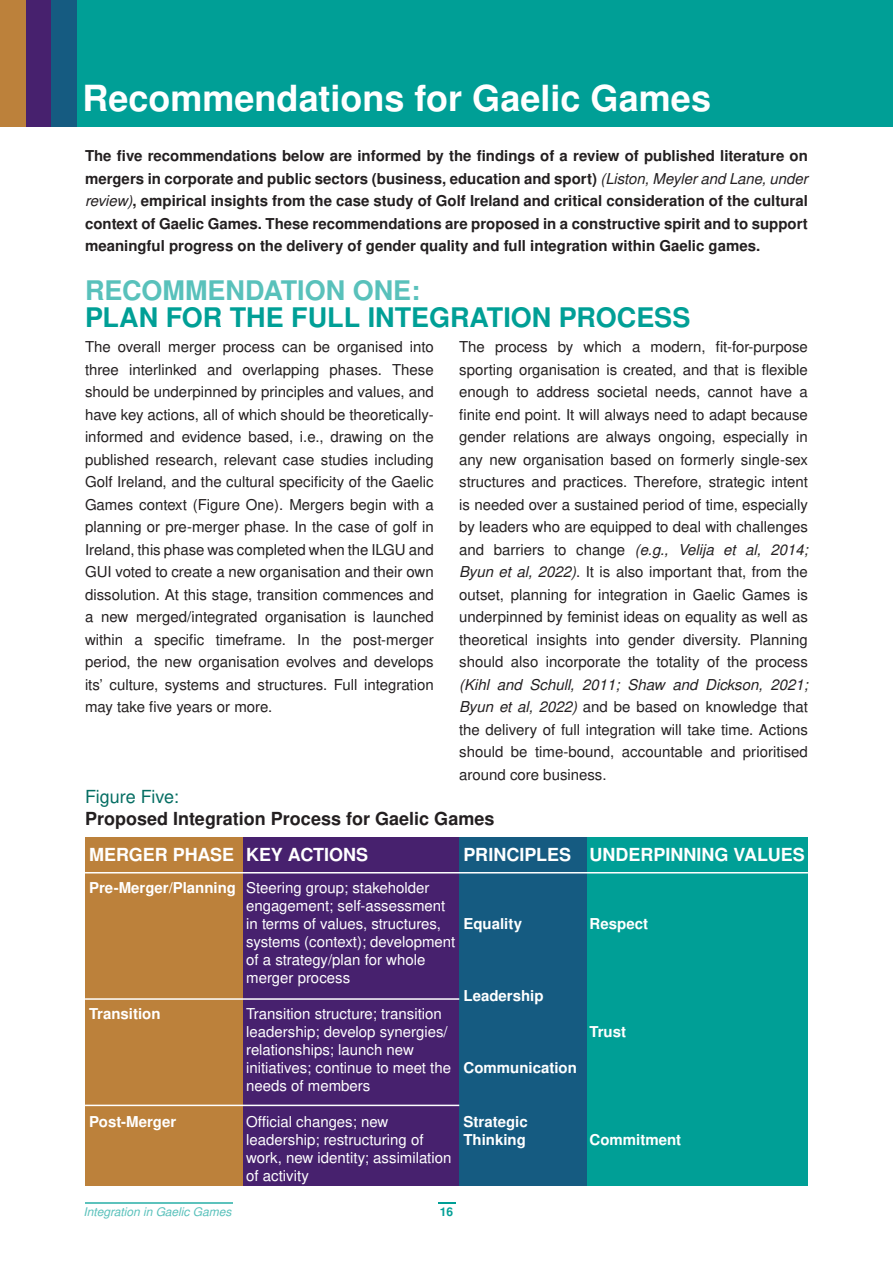
<style>
.page{position:relative;width:893px;height:1263px;background:#fff}
.page>*{position:absolute;margin:0;border:0;box-sizing:border-box;transform-origin:0 0}
.t1{font:700 36px "Nimbus San L";color:#fff}
.t2{font:700 27px "Nimbus San L";color:#009f96}
.t3{font:700 27px "Nimbus San L";color:#59c1bb}
.t4{font:700 18px "Nimbus San L";color:#fff}
.t5{font:700 18px "Nimbus San L";color:#231f20}
.t6{font:18px "Nimbus San L";letter-spacing:-.005em;color:#056e63}
.t7{font:15px/22.5px "Nimbus San L";color:#231f20;text-align:justify}
.t8{font:700 15px/22.5px "Nimbus San L";color:#231f20;text-align:justify}
.t9{font:15px/18px "Nimbus San L";color:#fff}
.t10{font:700 15px/18px "Nimbus San L";color:#fff}
.t11{font:italic 12px "Nimbus San L";color:#59c1bb}
.t12{font:700 12px "Nimbus San L";color:#009f96}
.s1{font-weight:400;font-style:italic}
.s2{font-style:italic}
</style>
<div class="page">
<svg style="left:438px;top:1202px;width:17px;height:2px"></svg>
<hr style="left:85px;top:1202px;width:147px;height:2px;background:#5cc2bc">
<div style="left:241px;top:837px;width:220px;height:348px;background:#47216e"></div>
<div style="left:85px;top:837px;width:157px;height:348px;background:#bc813b"></div>
<div style="left:586px;top:837px;width:222px;height:348px;background:#009f96"></div>
<div style="left:459px;top:837px;width:127px;height:348px;background:#155b81"></div>
<div style="left:0;top:0;width:893px;height:126px;background:#009f96"></div>
<hr style="left:85px;top:998px;width:374px;height:2px;background:#fff">
<hr style="left:85px;top:872px;width:723px;height:1px;background:#fff">
<hr style="left:85px;top:1105px;width:374px;height:1px;background:#fff">
<div style="left:25px;top:0;width:26px;height:126px;background:#47216e"></div>
<div style="left:0;top:0;width:26px;height:126px;background:#bc813b"></div>
<div style="left:51px;top:0;width:26px;height:126px;background:#155b81"></div>
<p class="t1" style="left:82px;top:73px;width:630px">Recommendations for Gaelic Games</p>
<p class="t8" style="left:85px;top:144px;width:724px">The five recommendations below are informed by the findings of a review of published literature on mergers in corporate and public sectors (business, education and sport) <span class="s1">(Liston, Meyler and Lane, under review)</span>, empirical insights from the case study of Golf Ireland and critical consideration of the cultural context of Gaelic Games. These recommendations are proposed in a constructive spirit and to support meaningful progress on the delivery of gender quality and full integration within Gaelic games.</p>
<p class="t3" style="left:85px;top:271px;width:337px">RECOMMENDATION ONE:</p>
<p class="t2" style="left:85px;top:298px;width:607px">PLAN FOR THE FULL INTEGRATION PROCESS</p>
<p class="t7" style="left:85px;top:335px;width:350px">The overall merger process can be organised into three interlinked and overlapping phases. These should be underpinned by principles and values, and have key actions, all of which should be theoretically&shy;informed and evidence based, i.e., drawing on the published research, relevant case studies including Golf Ireland, and the cultural specificity of the Gaelic Games context (Figure One). Mergers begin with a planning or pre-merger phase. In the case of golf in Ireland, this phase was completed when the ILGU and GUI voted to create a new organisation and their own dissolution. At this stage, transition commences and a new merged/integrated organisation is launched within a specific timeframe. In the post-merger period, the new organisation evolves and develops its’ culture, systems and structures. Full integration may take five years or more.</p>
<p class="t7" style="left:459px;top:335px;width:350px">The process by which a modern, fit-for-purpose sporting organisation is created, and that is flexible enough to address societal needs, cannot have a finite end point. It will always need to adapt because gender relations are always ongoing, especially in any new organisation based on formerly single-sex structures and practices. Therefore, strategic intent is needed over a sustained period of time, especially by leaders who are equipped to deal with challenges and barriers to change <span class="s2">(e.g., Velija et al, 2014; Byun et al, 2022)</span>. It is also important that, from the outset, planning for integration in Gaelic Games is underpinned by feminist ideas on equality as well as theoretical insights into gender diversity. Planning should also incorporate the totality of the process <span class="s2">(Kihl and Schull, 2011; Shaw and Dickson, 2021; Byun et al, 2022)</span> and be based on knowledge that the delivery of full integration will take time. Actions should be time-bound, accountable and prioritised around core business.</p>
<p class="t6" style="left:85px;top:784px;width:95px">Figure Five:</p>
<p class="t5" style="left:85px;top:806px;width:411px">Proposed Integration Process for Gaelic Games</p>
<p class="t4" style="left:463px;top:842px;width:109px">PRINCIPLES</p>
<p class="t4" style="left:89px;top:842px;width:147px">MERGER PHASE</p>
<p class="t10" style="left:89px;top:878px;width:148px">Pre-Merger/Planning</p>
<p class="t4" style="left:246px;top:842px;width:124px">KEY ACTIONS</p>
<p class="t9" style="left:246px;top:878px;width:211px">Steering group; stakeholder engagement; self-assessment in terms of values, structures, systems (context); development of a strategy/plan for whole merger process</p>
<p class="t9" style="left:246px;top:1004px;width:206px">Transition structure; transition leadership; develop synergies/ relationships; launch new initiatives; continue to meet the needs of members</p>
<p class="t9" style="left:246px;top:1112px;width:207px">Official changes; new leadership; restructuring of work, new identity; assimilation of activity</p>
<p class="t10" style="left:463px;top:914px;width:60px">Equality</p>
<p class="t10" style="left:463px;top:986px;width:82px">Leadership</p>
<p class="t10" style="left:89px;top:1004px;width:73px">Transition</p>
<p class="t10" style="left:463px;top:1058px;width:115px">Communication</p>
<p class="t10" style="left:463px;top:1112px;width:66px">Strategic<br>Thinking</p>
<p class="t10" style="left:89px;top:1112px;width:89px">Post-Merger</p>
<p class="t11" style="left:84px;top:1203px;width:149px">Integration in Gaelic Games</p>
<p class="t12" style="left:440px;top:1203px;width:15px">16</p>
<p class="t4" style="left:590px;top:842px;width:217px">UNDERPINNING VALUES</p>
<p class="t10" style="left:590px;top:914px;width:60px">Respect</p>
<p class="t10" style="left:590px;top:1022px;width:38px">Trust</p>
<p class="t10" style="left:590px;top:1130px;width:93px">Commitment</p>
</div>
